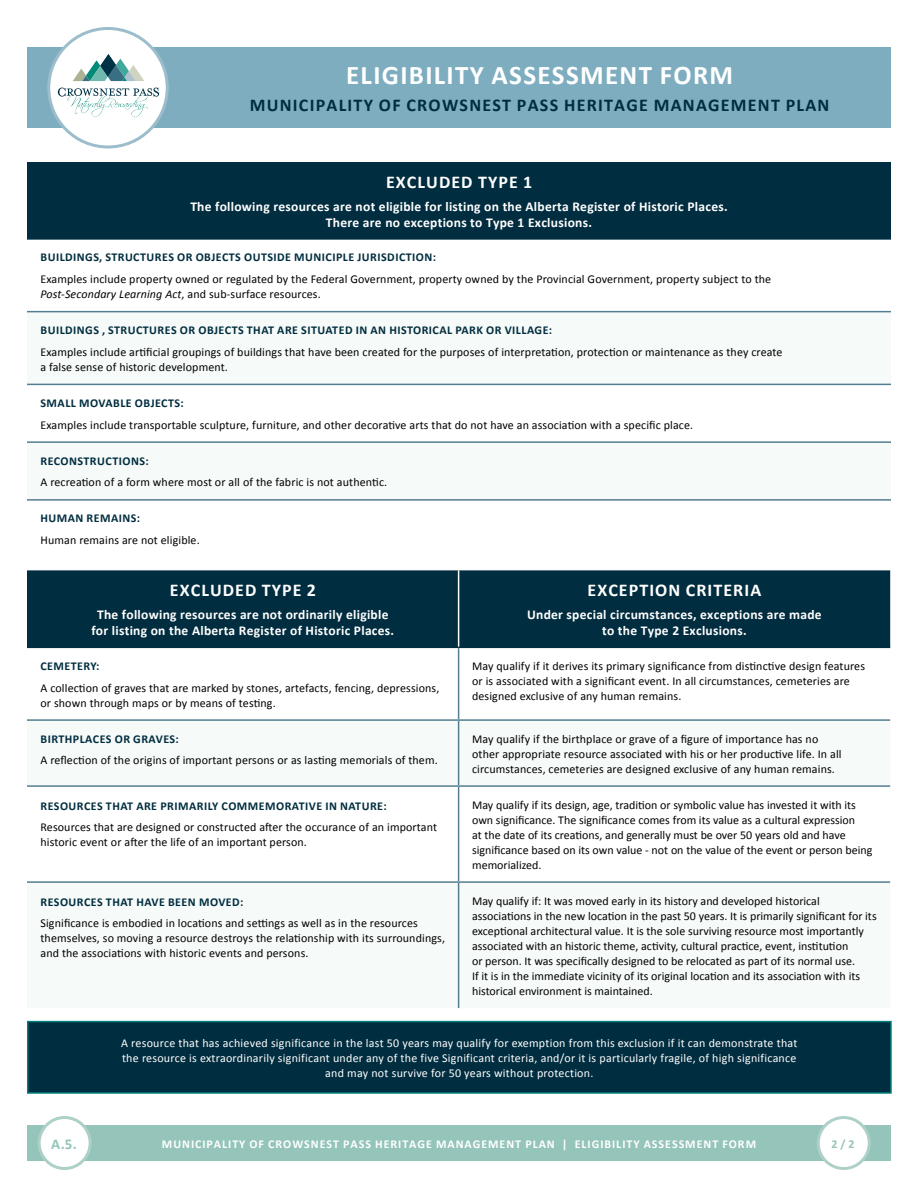
<style>
.page{position:relative;width:918px;height:1188px;background:#fff}
.page>*{position:absolute;margin:0;border:0;box-sizing:border-box;transform-origin:0 0}
.t1{font:700 27px "Calibri";letter-spacing:.05em;color:#fff}
.t2{font:700 18px "Calibri";letter-spacing:.07em;color:#002d3f}
.t3{font:700 18px "Calibri";letter-spacing:.06em;color:#fff}
.t4{font:700 15px "Calibri";color:#94c4ba}
.t5{font:700 13.5px/16.2px "Calibri";letter-spacing:.02em;color:#fff;text-align:center}
.t6{font:12px/15px "Calibri";letter-spacing:.01em;color:#000}
.t7{font:700 12px "Calibri";letter-spacing:.04em;color:#002d3f}
.t8{font:12px/15px "Calibri";letter-spacing:.02em;color:#fff;text-align:center}
.t9{font:700 12px "Calibri";letter-spacing:.08em;color:#fff}
.t10{font:700 12px "Calibri";color:#94c4ba}
.s1{font-style:italic}
</style>
<div class="page">
<div style="left:27px;top:47px;width:863px;height:81px;background:#7dadbf"></div>
<div style="left:49px;top:28px;width:118px;height:119px;background:#fff;border-radius:50%"></div>
<div style="left:47px;top:27px;width:122px;height:121px;border:3px solid #9cbdcc;border-radius:50%"></div>
<svg style="left:73px;top:54px;width:71px;height:27px"></svg>
<svg style="left:58px;top:88px;width:101px;height:29px"></svg>
<div style="left:27px;top:1125px;width:864px;height:36px;background:#94c4ba"></div>
<div style="left:818px;top:1118px;width:51px;height:50px;background:#fff;border-radius:50%"></div>
<div style="left:817px;top:1116px;width:54px;height:54px;border:3px solid #add1c8;border-radius:50%"></div>
<div style="left:27px;top:162px;width:864px;height:77px;background:#002d3f"></div>
<div style="left:27px;top:312px;width:864px;height:74px;background:#f6faf8"></div>
<hr style="left:27px;top:238px;width:864px;height:2px;background:#002d3f">
<hr style="left:27px;top:311px;width:864px;height:1px;background:#547d8f">
<hr style="left:27px;top:384px;width:864px;height:1px;background:#547d8f">
<hr style="left:27px;top:441px;width:864px;height:2px;background:#547d8f">
<hr style="left:27px;top:499px;width:864px;height:2px;background:#547d8f">
<div style="left:27px;top:570px;width:863px;height:77px;background:#002d3f"></div>
<hr style="left:27px;top:647px;width:432px;height:1px;background:#002d3f">
<hr style="left:459px;top:647px;width:431px;height:1px;background:#002d3f">
<hr style="left:27px;top:719px;width:432px;height:2px;background:#547d8f">
<hr style="left:459px;top:719px;width:431px;height:2px;background:#547d8f">
<hr style="left:27px;top:785px;width:432px;height:2px;background:#547d8f">
<hr style="left:459px;top:785px;width:431px;height:2px;background:#547d8f">
<hr style="left:27px;top:881px;width:432px;height:2px;background:#547d8f">
<hr style="left:459px;top:881px;width:431px;height:2px;background:#547d8f">
<hr style="left:458px;top:648px;width:1px;height:71px;background:#547d8f">
<hr style="left:458px;top:721px;width:1px;height:64px;background:#547d8f">
<hr style="left:458px;top:787px;width:1px;height:94px;background:#547d8f">
<hr style="left:458px;top:883px;width:1px;height:125px;background:#547d8f">
<hr style="left:458px;top:570px;width:1px;height:77px;background:#fff">
<div style="left:28px;top:1022px;width:863px;height:71px;background:#002d3f"></div>
<hr style="left:27px;top:1021px;width:865px;height:1px;background:#03817a">
<hr style="left:27px;top:1022px;width:1px;height:70px;background:#03817a">
<hr style="left:890px;top:1022px;width:2px;height:70px;background:#03817a">
<hr style="left:27px;top:1092px;width:865px;height:2px;background:#03817a">
<div style="left:39px;top:1118px;width:51px;height:50px;background:#fff;border-radius:50%"></div>
<div style="left:38px;top:1116px;width:54px;height:54px;border:3px solid #add1c8;border-radius:50%"></div>
<h1 class="t1" style="left:346px;top:58px;width:389px">ELIGIBILITY ASSESSMENT FORM</h1>
<h2 class="t2" style="left:250px;top:94px;width:581px">MUNICIPALITY OF CROWSNEST PASS HERITAGE MANAGEMENT PLAN</h2>
<h2 class="t3" style="left:386px;top:170px;width:148px">EXCLUDED TYPE 1</h2>
<p class="t5" style="left:190px;top:198px;width:539px">The following resources are not eligible for listing on the Alberta Register of Historic Places.<br>There are no exceptions to Type 1 Exclusions.</p>
<p class="t7" style="left:40px;top:250px;width:397px">BUILDINGS, STRUCTURES OR OBJECTS OUTSIDE MUNICIPLE JURISDICTION:</p>
<p class="t6" style="left:40px;top:272px;width:732px">Examples include property owned or regulated by the Federal Government, property owned by the Provincial Government, property subject to the<br><span class="s1">Post-Secondary Learning Act</span>, and sub-surface resources.</p>
<p class="t7" style="left:40px;top:322px;width:513px">BUILDINGS , STRUCTURES OR OBJECTS THAT ARE SITUATED IN AN HISTORICAL PARK OR VILLAGE:</p>
<p class="t6" style="left:40px;top:344px;width:744px">Examples include artificial groupings of buildings that have been created for the purposes of interpretation, protection or maintenance as they create a false sense of historic development.</p>
<p class="t7" style="left:40px;top:395px;width:145px">SMALL MOVABLE OBJECTS:</p>
<p class="t6" style="left:40px;top:417px;width:654px">Examples include transportable sculpture, furniture, and other decorative arts that do not have an association with a specific place.</p>
<p class="t7" style="left:40px;top:453px;width:110px">RECONSTRUCTIONS:</p>
<p class="t6" style="left:40px;top:475px;width:348px">A recreation of a form where most or all of the fabric is not authentic.</p>
<p class="t7" style="left:40px;top:511px;width:101px">HUMAN REMAINS:</p>
<p class="t6" style="left:40px;top:533px;width:161px">Human remains are not eligible.</p>
<h2 class="t3" style="left:170px;top:579px;width:148px">EXCLUDED TYPE 2</h2>
<p class="t5" style="left:91px;top:606px;width:304px">The following resources are not ordinarily eligible for listing on the Alberta Register of Historic Places.</p>
<h2 class="t3" style="left:588px;top:579px;width:175px">EXCEPTION CRITERIA</h2>
<p class="t5" style="left:527px;top:606px;width:296px">Under special circumstances, exceptions are made to the Type 2 Exclusions.</p>
<p class="t7" style="left:40px;top:658px;width:61px">CEMETERY:</p>
<p class="t6" style="left:40px;top:680px;width:400px">A collection of graves that are marked by stones, artefacts, fencing, depressions, or shown through maps or by means of testing.</p>
<p class="t7" style="left:40px;top:731px;width:140px">BIRTHPLACES OR GRAVES:</p>
<p class="t6" style="left:40px;top:753px;width:399px">A reflection of the origins of important persons or as lasting memorials of them.</p>
<p class="t7" style="left:40px;top:798px;width:348px">RESOURCES THAT ARE PRIMARILY COMMEMORATIVE IN NATURE:</p>
<p class="t6" style="left:40px;top:820px;width:398px">Resources that are designed or constructed after the occurance of an important historic event or after the life of an important person.</p>
<p class="t7" style="left:40px;top:894px;width:204px">RESOURCES THAT HAVE BEEN MOVED:</p>
<p class="t6" style="left:40px;top:916px;width:406px">Significance is embodied in locations and settings as well as in the resources themselves, so moving a resource destroys the relationship with its surroundings, and the associations with historic events and persons.</p>
<p class="t6" style="left:472px;top:658px;width:395px">May qualify if it derives its primary significance from distinctive design features or is associated with a significant event. In all circumstances, cemeteries are designed exclusive of any human remains.</p>
<p class="t6" style="left:472px;top:731px;width:371px">May qualify if the birthplace or grave of a figure of importance has no other appropriate resource associated with his or her productive life. In all circumstances, cemeteries are designed exclusive of any human remains.</p>
<p class="t6" style="left:472px;top:797px;width:402px">May qualify if its design, age, tradition or symbolic value has invested it with its own significance. The significance comes from its value as a cultural expression<br>at the date of its creations, and generally must be over 50 years old and have significance based on its own value - not on the value of the event or person being memorialized.</p>
<p class="t6" style="left:472px;top:893px;width:406px">May qualify if: It was moved early in its history and developed historical associations in the new location in the past 50 years. It is primarily significant for its exceptional architectural value. It is the sole surviving resource most importantly associated with an historic theme, activity, cultural practice, event, institution<br>or person. It was specifically designed to be relocated as part of its normal use.<br>If it is in the immediate vicinity of its original location and its association with its historical environment is maintained.</p>
<p class="t4" style="left:51px;top:1134px;width:27px">A.5.</p>
<p class="t8" style="left:121px;top:1035px;width:678px">A resource that has achieved significance in the last 50 years may qualify for exemption from this exclusion if it can demonstrate that the resource is extraordinarily significant under any of the five Significant criteria, and/or it is particularly fragile, of high significance and may not survive for 50 years without protection.</p>
<p class="t9" style="left:162px;top:1136px;width:596px">MUNICIPALITY OF CROWSNEST PASS HERITAGE MANAGEMENT PLAN | ELIGIBILITY ASSESSMENT FORM</p>
<p class="t10" style="left:831px;top:1136px;width:25px">2 / 2</p>
</div>
